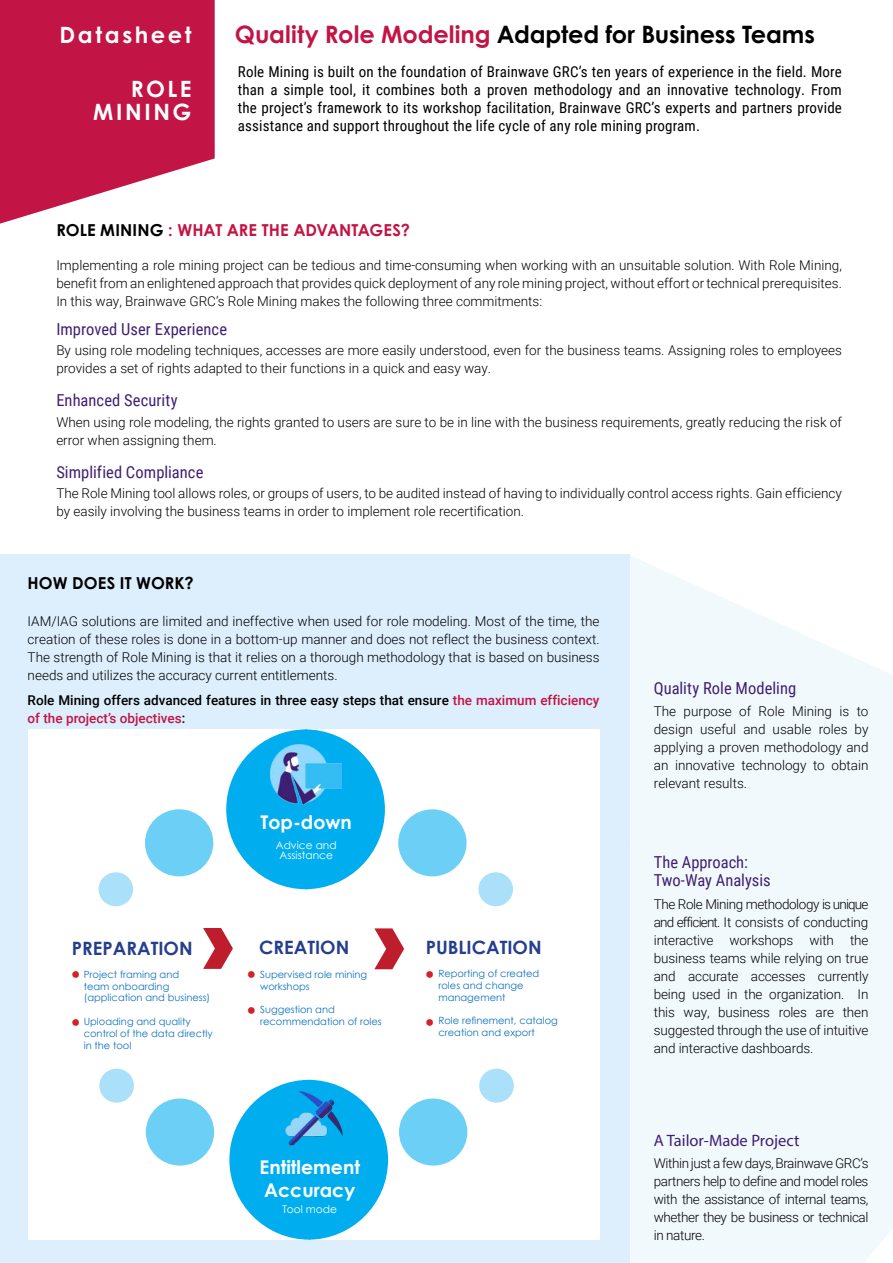
<style>
.page{position:relative;width:893px;height:1263px;background:#fff}
.page>*{position:absolute;margin:0;border:0;box-sizing:border-box;transform-origin:0 0}
.t1{font:25.5px/47.7px "Minion Pro";color:#d1232a}
.t2{font:700 24px "Century Gothic Pro";letter-spacing:-.005em;color:#000}
.t3{font:700 22.5px/22.5px "Century Gothic Pro";letter-spacing:.115em;color:#fff;text-align:right}
.t4{font:700 18.9px/22.6px "Century Gothic";color:#fff}
.t5{font:700 18.45px "Century Gothic";color:#253f8e}
.t6{font:16.5px/18px "Roboto Condensed";letter-spacing:.005em;color:#3f1f72}
.t7{font:700 16.5px "Century Gothic Pro";color:#c21445}
.t8{font:16.5px "Myriad Pro";color:#3f1f72}
.t9{font:700 16.5px "Century Gothic Pro";letter-spacing:.005em;color:#000}
.t10{font:15px/18px "Roboto Condensed";letter-spacing:.01em;color:#000;text-align:justify}
.t11{font:300 13.5px/18px "Roboto";color:#000;text-align:justify}
.t12{font:500 13.5px/18px "Roboto";color:#000}
.t13{font:10.65px/10.1px "Century Gothic";color:#fff;text-align:center}
.t14{font:9.9px/11.9px "Century Gothic";color:#1074bc}
.s1{color:#c21445}
.s2{color:#000}
</style>
<div class="page">
<div style="left:0;top:555px;width:629px;height:708px;background:#ddeffc"></div>
<div style="left:629px;top:840px;width:264px;height:423px;background:#f2f9fd"></div>
<svg style="left:628px;top:554px;width:265px;height:286px;fill:#f2f9fd"></svg>
<svg style="left:0;top:0;width:215px;height:224px;background:#cb3660"></svg>
<div style="left:28px;top:729px;width:572px;height:511px;background:#fff"></div>
<div style="left:228px;top:1080px;width:160px;height:160px;background:#00aeef;border-radius:50%"></div>
<svg style="left:374px;top:928px;width:30px;height:41px"></svg>
<div style="left:226px;top:729px;width:160px;height:160px;background:#00aeef;border-radius:50%"></div>
<img style="left:271px;top:745px;width:71px;height:59px">
<svg style="left:203px;top:928px;width:30px;height:41px"></svg>
<img style="left:285px;top:1086px;width:63px;height:60px">
<div style="left:145px;top:809px;width:68px;height:67px;background:#6bcff6;border-radius:50%"></div>
<div style="left:99px;top:872px;width:34px;height:34px;background:#aae0f9;border-radius:50%"></div>
<div style="left:398px;top:809px;width:69px;height:67px;background:#6bcff6;border-radius:50%"></div>
<div style="left:478px;top:872px;width:35px;height:34px;background:#aae0f9;border-radius:50%"></div>
<div style="left:399px;top:1098px;width:68px;height:67px;background:#6bcff6;border-radius:50%"></div>
<div style="left:479px;top:1069px;width:35px;height:33px;background:#aae0f9;border-radius:50%"></div>
<div style="left:146px;top:1098px;width:68px;height:67px;background:#6bcff6;border-radius:50%"></div>
<div style="left:99px;top:1069px;width:35px;height:33px;background:#aae0f9;border-radius:50%"></div>
<h3 class="t3" style="left:60px;top:25px;width:133px">Datasheet</h3>
<h3 class="t3" style="left:93px;top:80px;width:100px">ROLE<br>MINING</h3>
<h2 class="t2" style="left:235px;top:25px;width:581px"><span class="s1">Quality Role Modeling</span> Adapted for Business Teams</h2>
<p class="t10" style="left:238px;top:64px;width:606px">Role Mining is built on the foundation of Brainwave GRC’s ten years of experience in the field. More than a simple tool, it combines both a proven methodology and an innovative technology. From the project’s framework to its workshop facilitation, Brainwave GRC’s experts and partners provide assistance and support throughout the life cycle of any role mining program.</p>
<p class="t7" style="left:56px;top:224px;width:355px"><span class="s2">ROLE MINING</span> : WHAT ARE THE ADVANTAGES?</p>
<p class="t11" style="left:56px;top:258px;width:787px">Implementing a role mining project can be tedious and time-consuming when working with an unsuitable solution. With Role Mining, benefit from an enlightened approach that provides quick deployment of any role mining project, without effort or technical prerequisites.<br>In this way, Brainwave GRC’s Role Mining makes the following three commitments:</p>
<p class="t6" style="left:56px;top:321px;width:172px">Improved User Experience</p>
<p class="t11" style="left:56px;top:342px;width:787px">By using role modeling techniques, accesses are more easily understood, even for the business teams. Assigning roles to employees provides a set of rights adapted to their functions in a quick and easy way.</p>
<p class="t6" style="left:56px;top:393px;width:123px">Enhanced Security</p>
<p class="t11" style="left:56px;top:414px;width:787px">When using role modeling, the rights granted to users are sure to be in line with the business requirements, greatly reducing the risk of error when assigning them.</p>
<p class="t6" style="left:56px;top:465px;width:149px">Simplified Compliance</p>
<p class="t11" style="left:56px;top:486px;width:787px">The Role Mining tool allows roles, or groups of users, to be audited instead of having to individually control access rights. Gain efficiency by easily involving the business teams in order to implement role recertification.</p>
<p class="t9" style="left:28px;top:577px;width:167px">HOW DOES IT WORK?</p>
<p class="t11" style="left:28px;top:613px;width:573px">IAM/IAG solutions are limited and ineffective when used for role modeling. Most of the time, the creation of these roles is done in a bottom-up manner and does not reflect the business context.<br>The strength of Role Mining is that it relies on a thorough methodology that is based on business needs and utilizes the accuracy current entitlements.</p>
<p class="t12" style="left:28px;top:692px;width:573px">Role Mining offers advanced features in three easy steps that ensure <span class="s1">the maximum efficiency of the project’s objectives</span>:</p>
<h3 class="t4" style="left:261px;top:812px;width:93px">Top-down</h3>
<p class="t13" style="left:276px;top:841px;width:62px">Advice and<br>Assistance</p>
<h3 class="t5" style="left:72px;top:941px;width:122px">PREPARATION</h3>
<h3 class="t5" style="left:259px;top:940px;width:92px">CREATION</h3>
<h3 class="t5" style="left:426px;top:940px;width:117px">PUBLICATION</h3>
<p class="t14" style="left:84px;top:969px;width:128px">Project framing and<br>team onboarding (application and business)</p>
<p class="t14" style="left:84px;top:1016px;width:131px">Uploading and quality control of the data directly in the tool</p>
<p class="t14" style="left:438px;top:968px;width:102px">Reporting of created roles and change management</p>
<p class="t14" style="left:438px;top:1014px;width:121px">Role refinement, catalog creation and export</p>
<p class="t14" style="left:260px;top:969px;width:109px">Supervised role mining workshops</p>
<p class="t14" style="left:260px;top:1005px;width:123px">Suggestion and recommendation of roles</p>
<h1 class="t1" style="left:71px;top:947px;width:11px">• •</h1>
<h1 class="t1" style="left:246px;top:954px;width:11px;line-height:35.5px">• •</h1>
<h1 class="t1" style="left:425px;top:947px;width:11px">• •</h1>
<h3 class="t4" style="left:260px;top:1157px;width:102px">Entitlement<br>Accuracy</h3>
<p class="t13" style="left:282px;top:1204px;width:56px">Tool mode</p>
<p class="t6" style="left:654px;top:681px;width:144px">Quality Role Modeling</p>
<p class="t11" style="left:654px;top:704px;width:216px">The purpose of Role Mining is to design useful and usable roles by applying a proven methodology and an innovative technology to obtain relevant results.</p>
<p class="t6" style="left:654px;top:855px;width:118px">The Approach:<br>Two-Way Analysis</p>
<p class="t11" style="left:654px;top:896px;width:216px">The Role Mining methodology is unique and efficient. It consists of conducting interactive workshops with the business teams while relying on true and accurate accesses currently being used in the organization. In this way, business roles are then suggested through the use of intuitive and interactive dashboards.</p>
<p class="t8" style="left:654px;top:1134px;width:147px">A Tailor-Made Project</p>
<p class="t11" style="left:654px;top:1155px;width:216px">Within just a few days, Brainwave GRC’s partners help to define and model roles with the assistance of internal teams, whether they be business or technical in nature.</p>
</div>
